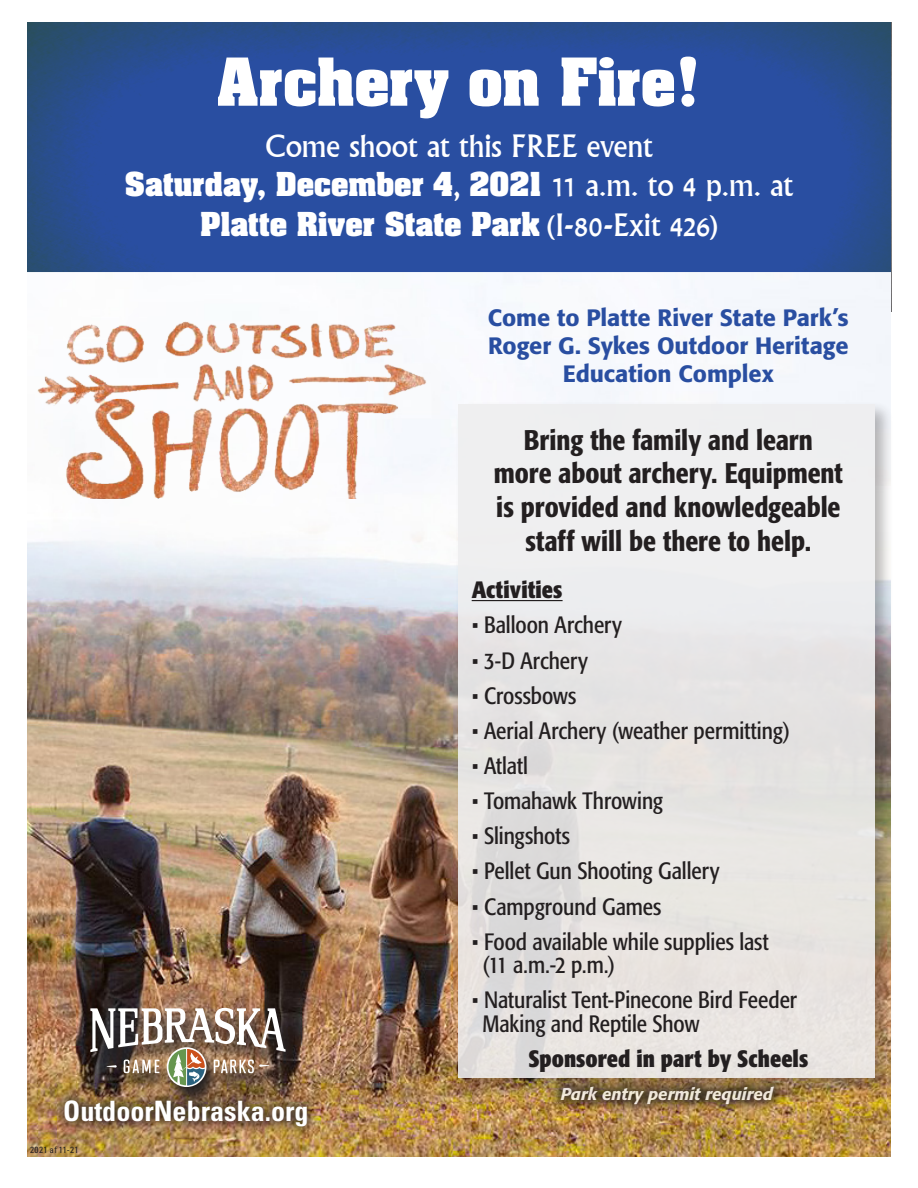
<style>
.page{position:relative;width:918px;height:1188px;background:#fff}
.page>*{position:absolute;margin:0;border:0;box-sizing:border-box;transform-origin:0 0}
.t1{font:700 56.25px "Aachen";letter-spacing:-.005em;color:#fff}
.t2{font:32.85px "Narkisim";letter-spacing:-.01em;color:#fff}
.t3{font:500 condensed 28.2px/33.8px "Formata";color:#231f20;text-align:center}
.t4{font:700 28.2px/39.9px "Aachen";color:#fff;text-align:center}
.t5{font:700 condensed 28.2px "Univers";color:#fff}
.t6{font:condensed 23.4px/23.4px "Formata";color:#231f20}
.t7{font:500 23.4px/28.2px "Formata";color:#294ea1;text-align:center}
.t8{font:700 condensed 23.4px "Formata";letter-spacing:.005em;color:#231f20}
.t9{font:italic 500 16.8px "Formata";color:#fff}
.t10{font:condensed 9px "Univers";letter-spacing:.04em;color:#231f20}
.s1{font-family:"Narkisim";font-weight:400;font-size:32.85px}
</style>
<div class="page">
<div style="left:26px;top:22px;width:865px;height:289px;background:#231f20;opacity:.75"></div>
<img style="left:27px;top:273px;width:864px;height:883px">
<div style="left:455px;top:400px;width:439px;height:697px;background:#231f20;opacity:.35"></div>
<div style="left:459px;top:404px;width:416px;height:674px;background:linear-gradient(to right,#e6e5e4,#eae8e7)"></div>
<svg style="left:85px;top:1006px;width:217px;height:83px;background:#523e2f"></svg>
<img style="left:90px;top:1008px;width:196px;height:78px">
<hr style="left:472px;top:600px;width:91px;height:1px;background:#231f20">
<img style="left:548px;top:1075px;width:238px;height:41px">
<img style="left:38px;top:321px;width:405px;height:177px">
<div style="left:53px;top:1089px;width:267px;height:50px;background:#231f20;opacity:.75"></div>
<p class="t1" style="left:217px;top:41px;width:484px">Archery on Fire!</p>
<p class="t2" style="left:265px;top:133px;width:389px">Come shoot at this FREE event</p>
<p class="t4" style="left:125px;top:164px;width:670px">Saturday, December 4<span class="s1">,</span> 2021 <span class="s1">11 a.m. to 4 p.m. at<br></span>Platte River State Park <span class="s1">(I-80-Exit 426)</span></p>
<p class="t7" style="left:488px;top:303px;width:362px">Come to Platte River State Park’s<br>Roger G. Sykes Outdoor Heritage<br>Education Complex</p>
<p class="t5" style="left:63px;top:1094px;width:247px">OutdoorNebraska.org</p>
<p class="t10" style="left:30px;top:1144px;width:50px">2021 af 11-21</p>
<p class="t3" style="left:494px;top:422px;width:350px">Bring the family and learn more about archery. Equipment</p>
<p class="t3" style="left:496px;top:490px;width:346px">is provided and knowledgeable staff will be there to help.</p>
<p class="t8" style="left:472px;top:575px;width:92px">Activities</p>
<p class="t6" style="left:472px;top:613px;width:152px">• Balloon Archery</p>
<p class="t6" style="left:472px;top:648px;width:118px">• 3-D Archery</p>
<p class="t6" style="left:472px;top:684px;width:106px">• Crossbows</p>
<p class="t6" style="left:472px;top:719px;width:320px">• Aerial Archery (weather permitting)</p>
<p class="t6" style="left:472px;top:754px;width:58px">• Atlatl</p>
<p class="t6" style="left:472px;top:789px;width:193px">• Tomahawk Throwing</p>
<p class="t6" style="left:472px;top:824px;width:100px">• Slingshots</p>
<p class="t6" style="left:472px;top:859px;width:249px">• Pellet Gun Shooting Gallery</p>
<p class="t6" style="left:472px;top:894px;width:191px">• Campground Games</p>
<p class="t6" style="left:482px;top:930px;width:288px;text-indent:-11px">• Food available while supplies last (11 a.m.-2 p.m.)</p>
<p class="t6" style="left:482px;top:988px;width:316px;text-indent:-11px">• Naturalist Tent-Pinecone Bird Feeder<br>Making and Reptile Show</p>
<p class="t8" style="left:528px;top:1044px;width:282px">Sponsored in part by Scheels</p>
<p class="t9" style="left:561px;top:1084px;width:214px">Park entry permit required</p>
</div>
